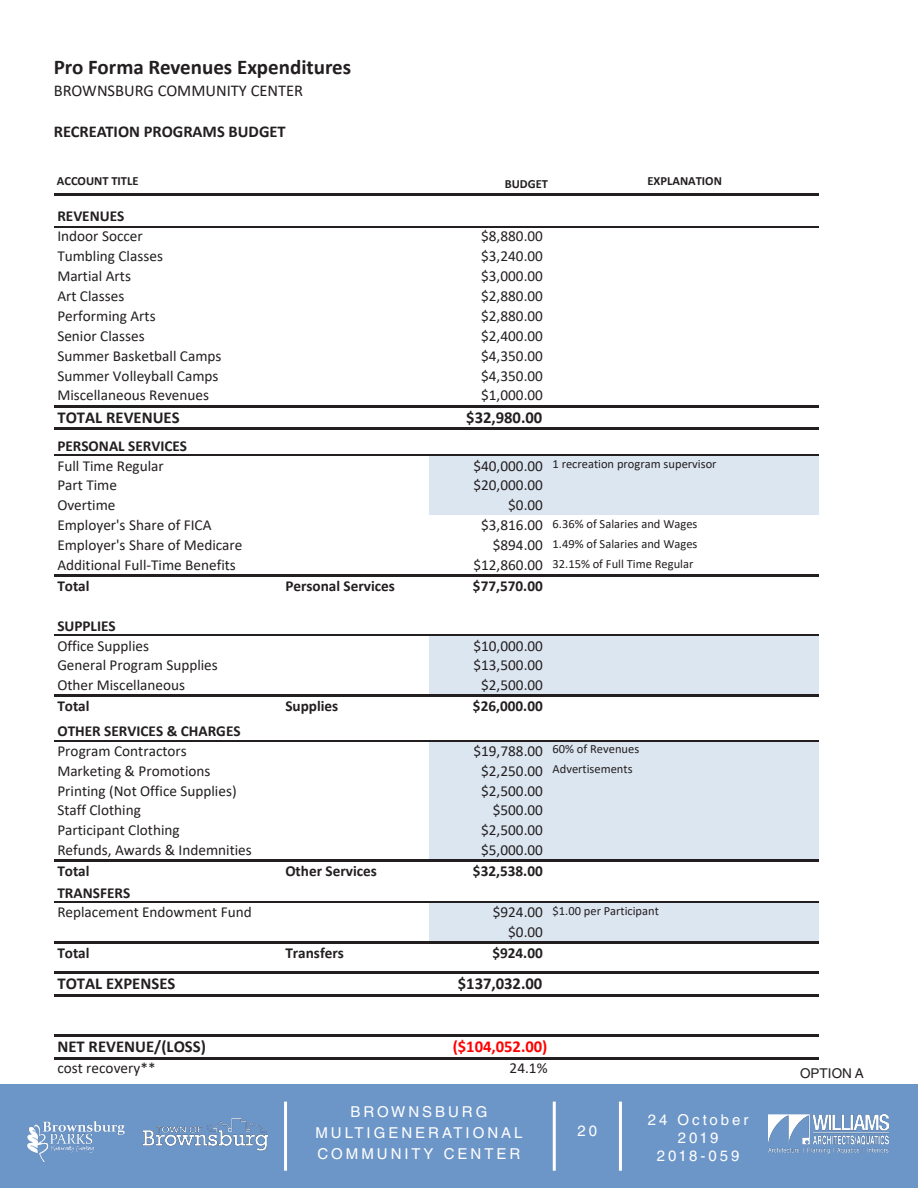
<style>
.page{position:relative;width:918px;height:1188px;background:#fff}
.page>*{position:absolute;margin:0;border:0;box-sizing:border-box;transform-origin:0 0}
.t1{font:700 21px "Calibri";color:#231f20}
.t2{font:700 16.65px "Calibri";color:#231f20}
.t3{font:700 16.65px "Calibri";color:#f00}
.t4{font:16.5px "Calibri";color:#231f20}
.t5{font:700 16.5px "Calibri";color:#231f20}
.t6{font:15.3px/20px "Calibri";color:#231f20}
.t7{font:700 15.3px/20px "Calibri";color:#231f20}
.t8{font:15px/21px "Helvetica LT Std";letter-spacing:.2em;color:#fff;text-align:center}
.t9{font:13.5px "Helvetica LT Std";color:#231f20}
.t10{font:12.45px "Calibri";color:#231f20}
.t11{font:700 12.45px "Calibri";color:#231f20}
.s1{font-weight:700}
.s2{font-weight:400}
.s3{font-size:15.3px}
</style>
<div class="page">
<div style="left:0;top:1084px;width:918px;height:104px;background:#6d96c8"></div>
<img style="left:768px;top:1115px;width:120px;height:38px">
<img style="left:143px;top:1118px;width:125px;height:33px">
<img style="left:27px;top:1121px;width:98px;height:42px">
<hr style="left:553px;top:1102px;width:3px;height:69px;background:#fff">
<hr style="left:284px;top:1102px;width:3px;height:69px;background:#fff">
<hr style="left:619px;top:1102px;width:3px;height:69px;background:#fff">
<div style="left:429px;top:455px;width:390px;height:60px;background:#dce6f1"></div>
<div style="left:429px;top:635px;width:390px;height:61px;background:#dce6f1"></div>
<div style="left:429px;top:741px;width:390px;height:120px;background:#dce6f1"></div>
<div style="left:429px;top:902px;width:390px;height:41px;background:#dce6f1"></div>
<hr style="left:55px;top:193px;width:764px;height:3px;background:#231f20">
<hr style="left:55px;top:226px;width:764px;height:1px;background:#231f20">
<hr style="left:55px;top:405px;width:764px;height:3px;background:#231f20">
<hr style="left:55px;top:428px;width:764px;height:2px;background:#231f20">
<hr style="left:55px;top:455px;width:764px;height:1px;background:#231f20">
<hr style="left:55px;top:574px;width:764px;height:3px;background:#231f20">
<hr style="left:55px;top:635px;width:764px;height:1px;background:#231f20">
<hr style="left:55px;top:695px;width:764px;height:2px;background:#231f20">
<hr style="left:55px;top:740px;width:764px;height:1px;background:#231f20">
<hr style="left:55px;top:860px;width:764px;height:2px;background:#231f20">
<hr style="left:55px;top:902px;width:764px;height:1px;background:#231f20">
<hr style="left:55px;top:942px;width:764px;height:2px;background:#231f20">
<hr style="left:55px;top:971px;width:764px;height:3px;background:#231f20">
<hr style="left:55px;top:994px;width:764px;height:3px;background:#231f20">
<hr style="left:55px;top:1034px;width:764px;height:3px;background:#231f20">
<hr style="left:55px;top:1057px;width:764px;height:3px;background:#231f20">
<p class="t1" style="left:54px;top:52px;width:299px">Pro Forma Revenues Expenditures</p>
<p class="t4" style="left:54px;top:79px;width:251px">BROWNSBURG COMMUNITY CENTER</p>
<p class="t5" style="left:54px;top:120px;width:233px">RECREATION PROGRAMS BUDGET</p>
<p class="t11" style="left:57px;top:172px;width:83px">ACCOUNT TITLE</p>
<p class="t11" style="left:505px;top:175px;width:45px">BUDGET</p>
<p class="t11" style="left:648px;top:172px;width:76px">EXPLANATION</p>
<p class="t6" style="left:57px;top:206px;width:87px"><span class="s1">REVENUES<br></span>Indoor Soccer</p>
<p class="t6" style="left:481px;top:226px;width:63px">$8,880.00</p>
<p class="t6" style="left:57px;top:246px;width:107px">Tumbling Classes</p>
<p class="t6" style="left:481px;top:246px;width:63px">$3,240.00</p>
<p class="t6" style="left:57px;top:266px;width:75px">Martial Arts</p>
<p class="t6" style="left:481px;top:266px;width:63px">$3,000.00</p>
<p class="t6" style="left:57px;top:286px;width:69px">Art Classes</p>
<p class="t6" style="left:481px;top:286px;width:63px">$2,880.00</p>
<p class="t6" style="left:57px;top:306px;width:100px">Performing Arts</p>
<p class="t6" style="left:481px;top:306px;width:63px">$2,880.00</p>
<p class="t6" style="left:57px;top:325px;width:89px">Senior Classes</p>
<p class="t6" style="left:481px;top:325px;width:63px">$2,400.00</p>
<p class="t6" style="left:57px;top:345px;width:166px">Summer Basketball Camps</p>
<p class="t6" style="left:481px;top:345px;width:63px">$4,350.00</p>
<p class="t6" style="left:57px;top:365px;width:163px">Summer Volleyball Camps</p>
<p class="t6" style="left:481px;top:365px;width:63px">$4,350.00</p>
<p class="t6" style="left:57px;top:385px;width:153px">Miscellaneous Revenues</p>
<p class="t6" style="left:481px;top:385px;width:63px">$1,000.00</p>
<p class="t2" style="left:58px;top:406px;width:124px">TOTAL REVENUES</p>
<p class="t2" style="left:466px;top:406px;width:78px">$32,980.00</p>
<p class="t7" style="left:57px;top:435px;width:131px">PERSONAL SERVICES<br><span class="s2">Full Time Regular</span></p>
<p class="t10" style="left:473px;top:455px;width:245px"><span class="s3">$40,000.00</span> 1 recreation program supervisor</p>
<p class="t6" style="left:57px;top:475px;width:61px">Part Time</p>
<p class="t6" style="left:473px;top:475px;width:71px">$20,000.00</p>
<p class="t6" style="left:57px;top:495px;width:60px">Overtime</p>
<p class="t6" style="left:508px;top:495px;width:36px">$0.00</p>
<p class="t6" style="left:57px;top:515px;width:156px">Employer's Share of FICA</p>
<p class="t10" style="left:481px;top:515px;width:218px"><span class="s3">$3,816.00</span> 6.36% of Salaries and Wages</p>
<p class="t6" style="left:57px;top:535px;width:187px">Employer's Share of Medicare</p>
<p class="t10" style="left:493px;top:535px;width:206px"><span class="s3">$894.00</span> 1.49% of Salaries and Wages</p>
<p class="t6" style="left:57px;top:555px;width:180px">Additional Full-Time Benefits</p>
<p class="t10" style="left:473px;top:555px;width:222px"><span class="s3">$12,860.00</span> 32.15% of Full Time Regular</p>
<p class="t7" style="left:57px;top:576px;width:34px">Total</p>
<p class="t7" style="left:285px;top:576px;width:111px">Personal Services</p>
<p class="t7" style="left:473px;top:576px;width:71px">$77,570.00</p>
<p class="t6" style="left:57px;top:615px;width:93px"><span class="s1">SUPPLIES<br></span>Office Supplies</p>
<p class="t6" style="left:473px;top:635px;width:71px">$10,000.00</p>
<p class="t6" style="left:57px;top:655px;width:162px">General Program Supplies</p>
<p class="t6" style="left:473px;top:655px;width:71px">$13,500.00</p>
<p class="t6" style="left:57px;top:675px;width:129px">Other Miscellaneous</p>
<p class="t6" style="left:481px;top:675px;width:63px">$2,500.00</p>
<p class="t7" style="left:57px;top:696px;width:34px">Total</p>
<p class="t7" style="left:285px;top:696px;width:54px">Supplies</p>
<p class="t7" style="left:473px;top:696px;width:71px">$26,000.00</p>
<p class="t7" style="left:57px;top:721px;width:185px">OTHER SERVICES &amp; CHARGES<br><span class="s2">Program Contractors</span></p>
<p class="t10" style="left:473px;top:740px;width:167px"><span class="s3">$19,788.00</span> 60% of Revenues</p>
<p class="t6" style="left:57px;top:760px;width:155px">Marketing &amp; Promotions</p>
<p class="t10" style="left:481px;top:760px;width:153px"><span class="s3">$2,250.00</span> Advertisements</p>
<p class="t6" style="left:57px;top:780px;width:181px">Printing (Not Office Supplies)</p>
<p class="t6" style="left:481px;top:780px;width:63px">$2,500.00</p>
<p class="t6" style="left:57px;top:800px;width:85px">Staff Clothing</p>
<p class="t6" style="left:493px;top:800px;width:52px">$500.00</p>
<p class="t6" style="left:57px;top:820px;width:124px">Participant Clothing</p>
<p class="t6" style="left:481px;top:820px;width:63px">$2,500.00</p>
<p class="t6" style="left:57px;top:840px;width:196px">Refunds, Awards &amp; Indemnities</p>
<p class="t6" style="left:481px;top:840px;width:63px">$5,000.00</p>
<p class="t7" style="left:57px;top:861px;width:34px">Total</p>
<p class="t7" style="left:285px;top:861px;width:93px">Other Services</p>
<p class="t7" style="left:473px;top:861px;width:71px">$32,538.00</p>
<p class="t6" style="left:57px;top:882px;width:196px"><span class="s1">TRANSFERS<br></span>Replacement Endowment Fund</p>
<p class="t10" style="left:493px;top:902px;width:168px"><span class="s3">$924.00</span> $1.00 per Participant</p>
<p class="t6" style="left:508px;top:922px;width:36px">$0.00</p>
<p class="t7" style="left:57px;top:943px;width:34px">Total</p>
<p class="t7" style="left:285px;top:943px;width:60px">Transfers</p>
<p class="t7" style="left:492px;top:943px;width:52px">$924.00</p>
<p class="t2" style="left:58px;top:972px;width:119px">TOTAL EXPENSES</p>
<p class="t2" style="left:458px;top:972px;width:86px">$137,032.00</p>
<p class="t2" style="left:58px;top:1035px;width:150px">NET REVENUE/(LOSS)</p>
<p class="t3" style="left:453px;top:1035px;width:96px">($104,052.00)</p>
<p class="t6" style="left:57px;top:1058px;width:100px">cost recovery**</p>
<p class="t6" style="left:510px;top:1058px;width:39px">24.1%</p>
<p class="t8" style="left:315px;top:1101px;width:209px">BROWNSBURG<br>MULTIGENERATIONAL<br>COMMUNITY CENTER</p>
<p class="t8" style="left:578px;top:1121px;width:21px">20</p>
<p class="t8" style="left:648px;top:1111px;width:102px;line-height:18px">24 October<br>2019<br>2018-059</p>
<p class="t9" style="left:800px;top:1065px;width:65px">OPTION A</p>
</div>
